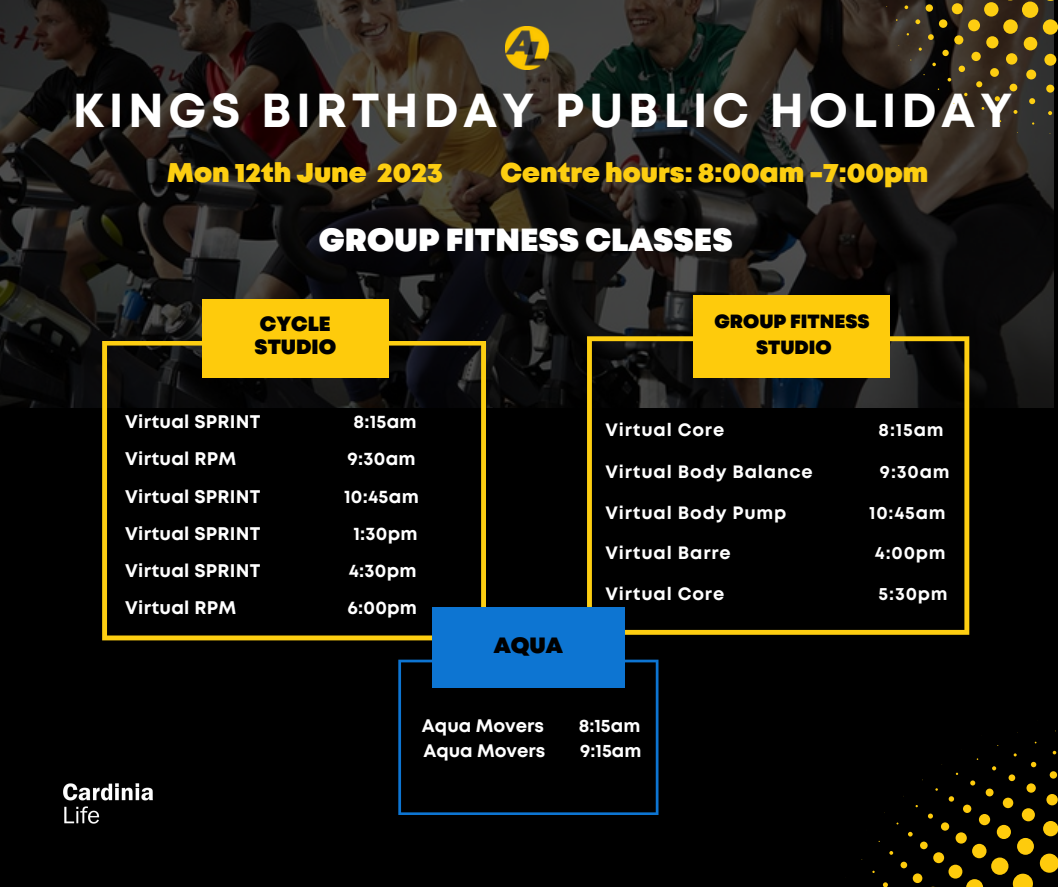
<style>
.page{position:relative;width:1058px;height:887px;background:#fff}
.page>*{position:absolute;margin:0;border:0;box-sizing:border-box;transform-origin:0 0}
.t1{font:700 47.55px "Mont";letter-spacing:.095em;color:#fff}
.t2{font:900 31.95px "Mont";color:#fff}
.t3{font:900 27px "Mont";color:#fdce11}
.t4{font:900 22.05px "Mont";color:#000}
.t5{font:900 20.55px/23.7px "Mont";color:#000}
.t6{font:900 19.05px/25.8px "Mont";color:#000;text-align:center}
.t7{font:700 18.3px "Mont";letter-spacing:.015em;color:#fff}
.t8{font:700 18.15px "Mont";color:#fff}
.t9{font:700 17.85px "Mont";letter-spacing:.045em;color:#fff}
</style>
<div class="page">
<div style="left:0;top:0;width:1058px;height:886px;background:#000"></div>
<img style="left:0;top:0;width:1053px;height:407px">
<svg style="left:102px;top:340px;width:384px;height:300px"></svg>
<div style="left:202px;top:299px;width:186px;height:78px;background:#fecb0c"></div>
<svg style="left:587px;top:336px;width:382px;height:298px"></svg>
<div style="left:692px;top:295px;width:197px;height:82px;background:#fecb0c"></div>
<svg style="left:1002px;top:0;width:16px;height:1px"></svg>
<svg style="left:1041px;top:0;width:13px;height:1px"></svg>
<svg style="left:904px;top:5px;width:4px;height:4px"></svg>
<div style="left:925px;top:4px;width:8px;height:8px;background:#fdce11;border-radius:50%"></div>
<div style="left:951px;top:3px;width:11px;height:11px;background:#fdce11;border-radius:50%"></div>
<div style="left:984px;top:2px;width:14px;height:15px;background:#fdce11;border-radius:50%"></div>
<div style="left:1021px;top:2px;width:17px;height:16px;background:#fdce11;border-radius:50%"></div>
<svg style="left:915px;top:19px;width:5px;height:5px"></svg>
<svg style="left:938px;top:19px;width:9px;height:9px"></svg>
<div style="left:968px;top:19px;width:12px;height:12px;background:#fdce11;border-radius:50%"></div>
<div style="left:1003px;top:19px;width:14px;height:15px;background:#fdce11;border-radius:50%"></div>
<div style="left:1042px;top:19px;width:16px;height:16px;background:#fdce11;border-radius:50%"></div>
<svg style="left:928px;top:34px;width:5px;height:6px"></svg>
<div style="left:954px;top:35px;width:9px;height:9px;background:#fdce11;border-radius:50%"></div>
<div style="left:986px;top:36px;width:12px;height:12px;background:#fdce11;border-radius:50%"></div>
<div style="left:1023px;top:37px;width:14px;height:13px;background:#fdce11;border-radius:50%"></div>
<svg style="left:942px;top:50px;width:6px;height:6px"></svg>
<div style="left:971px;top:52px;width:9px;height:9px;background:#fdce11;border-radius:50%"></div>
<div style="left:1006px;top:53px;width:11px;height:12px;background:#fdce11;border-radius:50%"></div>
<div style="left:1044px;top:54px;width:12px;height:12px;background:#fdce11;border-radius:50%"></div>
<div style="left:958px;top:66px;width:7px;height:6px;background:#fdce11;border-radius:50%"></div>
<div style="left:990px;top:68px;width:8px;height:9px;background:#fdce11;border-radius:50%"></div>
<div style="left:1026px;top:70px;width:10px;height:9px;background:#fdce11;border-radius:50%"></div>
<svg style="left:947px;top:78px;width:4px;height:3px"></svg>
<svg style="left:976px;top:81px;width:6px;height:6px"></svg>
<div style="left:1009px;top:84px;width:8px;height:7px;background:#fdce11;border-radius:50%"></div>
<div style="left:1046px;top:85px;width:8px;height:8px;background:#fdce11;border-radius:50%"></div>
<svg style="left:994px;top:96px;width:5px;height:5px"></svg>
<svg style="left:1029px;top:98px;width:6px;height:6px"></svg>
<svg style="left:1013px;top:110px;width:4px;height:4px"></svg>
<svg style="left:1048px;top:111px;width:4px;height:4px"></svg>
<svg style="left:1052px;top:750px;width:4px;height:4px"></svg>
<svg style="left:992px;top:766px;width:4px;height:4px"></svg>
<svg style="left:1030px;top:761px;width:6px;height:6px"></svg>
<svg style="left:970px;top:780px;width:5px;height:5px"></svg>
<div style="left:1008px;top:774px;width:7px;height:7px;background:#fecb0c;border-radius:50%"></div>
<div style="left:1049px;top:771px;width:8px;height:7px;background:#fecb0c;border-radius:50%"></div>
<svg style="left:948px;top:796px;width:6px;height:5px"></svg>
<div style="left:985px;top:788px;width:8px;height:8px;background:#fecb0c;border-radius:50%"></div>
<div style="left:1026px;top:783px;width:9px;height:9px;background:#fecb0c;border-radius:50%"></div>
<svg style="left:928px;top:813px;width:5px;height:5px"></svg>
<div style="left:963px;top:804px;width:8px;height:9px;background:#fecb0c;border-radius:50%"></div>
<div style="left:1002px;top:797px;width:11px;height:11px;background:#fecb0c;border-radius:50%"></div>
<div style="left:1046px;top:794px;width:11px;height:11px;background:#fecb0c;border-radius:50%"></div>
<svg style="left:908px;top:831px;width:4px;height:5px"></svg>
<svg style="left:940px;top:822px;width:9px;height:8px"></svg>
<div style="left:978px;top:814px;width:12px;height:11px;background:#fecb0c;border-radius:50%"></div>
<div style="left:1021px;top:808px;width:13px;height:13px;background:#fecb0c;border-radius:50%"></div>
<svg style="left:889px;top:851px;width:4px;height:3px"></svg>
<div style="left:920px;top:841px;width:7px;height:8px;background:#fecb0c;border-radius:50%"></div>
<div style="left:955px;top:832px;width:11px;height:11px;background:#fecb0c;border-radius:50%"></div>
<div style="left:996px;top:824px;width:14px;height:15px;background:#fecb0c;border-radius:50%"></div>
<div style="left:1043px;top:821px;width:15px;height:15px;background:#fecb0c;border-radius:50%"></div>
<div style="left:900px;top:861px;width:7px;height:7px;background:#fecb0c;border-radius:50%"></div>
<div style="left:933px;top:852px;width:11px;height:11px;background:#fecb0c;border-radius:50%"></div>
<div style="left:972px;top:843px;width:14px;height:15px;background:#fecb0c;border-radius:50%"></div>
<div style="left:1017px;top:837px;width:16px;height:17px;background:#fecb0c;border-radius:50%"></div>
<svg style="left:882px;top:882px;width:6px;height:4px"></svg>
<div style="left:912px;top:873px;width:10px;height:10px;background:#fecb0c;border-radius:50%"></div>
<div style="left:948px;top:864px;width:14px;height:14px;background:#fecb0c;border-radius:50%"></div>
<div style="left:991px;top:857px;width:17px;height:17px;background:#fecb0c;border-radius:50%"></div>
<svg style="left:1039px;top:853px;width:19px;height:19px"></svg>
<svg style="left:926px;top:886px;width:13px;height:1px"></svg>
<svg style="left:966px;top:879px;width:17px;height:7px"></svg>
<svg style="left:1012px;top:873px;width:20px;height:13px"></svg>
<img style="left:505px;top:26px;width:48px;height:43px">
<div style="left:432px;top:607px;width:193px;height:81px;background:#0d75d2"></div>
<svg style="left:398px;top:659px;width:260px;height:156px"></svg>
<img style="left:63px;top:783px;width:89px;height:40px">
<p class="t1" style="left:73px;top:92px;width:941px">KINGS BIRTHDAY PUBLIC HOLIDAY</p>
<p class="t3" style="left:167px;top:162px;width:277px">Mon 12th June 2023</p>
<p class="t3" style="left:500px;top:162px;width:429px">Centre hours: 8:00am -7:00pm</p>
<p class="t2" style="left:319px;top:227px;width:415px">GROUP FITNESS CLASSES</p>
<p class="t5" style="left:254px;top:313px;width:83px">CYCLE<br>STUDIO</p>
<p class="t7" style="left:125px;top:415px;width:137px">Virtual SPRINT</p>
<p class="t7" style="left:353px;top:415px;width:65px">8:15am</p>
<p class="t7" style="left:125px;top:452px;width:112px">Virtual RPM</p>
<p class="t7" style="left:347px;top:452px;width:70px">9:30am</p>
<p class="t7" style="left:125px;top:489px;width:137px">Virtual SPRINT</p>
<p class="t7" style="left:344px;top:489px;width:76px">10:45am</p>
<p class="t7" style="left:125px;top:526px;width:137px">Virtual SPRINT</p>
<p class="t7" style="left:353px;top:526px;width:66px">1:30pm</p>
<p class="t7" style="left:125px;top:563px;width:137px">Virtual SPRINT</p>
<p class="t7" style="left:349px;top:563px;width:69px">4:30pm</p>
<p class="t7" style="left:125px;top:600px;width:112px">Virtual RPM</p>
<p class="t7" style="left:347px;top:600px;width:71px">6:00pm</p>
<p class="t4" style="left:494px;top:636px;width:71px">AQUA</p>
<p class="t6" style="left:714px;top:310px;width:157px">GROUP FITNESS<br>STUDIO</p>
<p class="t9" style="left:605px;top:423px;width:120px">Virtual Core</p>
<p class="t9" style="left:878px;top:423px;width:66px">8:15am</p>
<p class="t9" style="left:605px;top:465px;width:209px">Virtual Body Balance</p>
<p class="t9" style="left:880px;top:465px;width:71px">9:30am</p>
<p class="t9" style="left:605px;top:505px;width:182px">Virtual Body Pump</p>
<p class="t9" style="left:869px;top:505px;width:78px">10:45am</p>
<p class="t9" style="left:605px;top:546px;width:127px">Virtual Barre</p>
<p class="t9" style="left:874px;top:546px;width:72px">4:00pm</p>
<p class="t9" style="left:605px;top:586px;width:120px">Virtual Core</p>
<p class="t9" style="left:878px;top:586px;width:71px">5:30pm</p>
<p class="t8" style="left:422px;top:719px;width:124px">Aqua Movers</p>
<p class="t8" style="left:578px;top:719px;width:63px">8:15am</p>
<p class="t8" style="left:423px;top:744px;width:124px">Aqua Movers</p>
<p class="t8" style="left:580px;top:744px;width:63px">9:15am</p>
</div>
